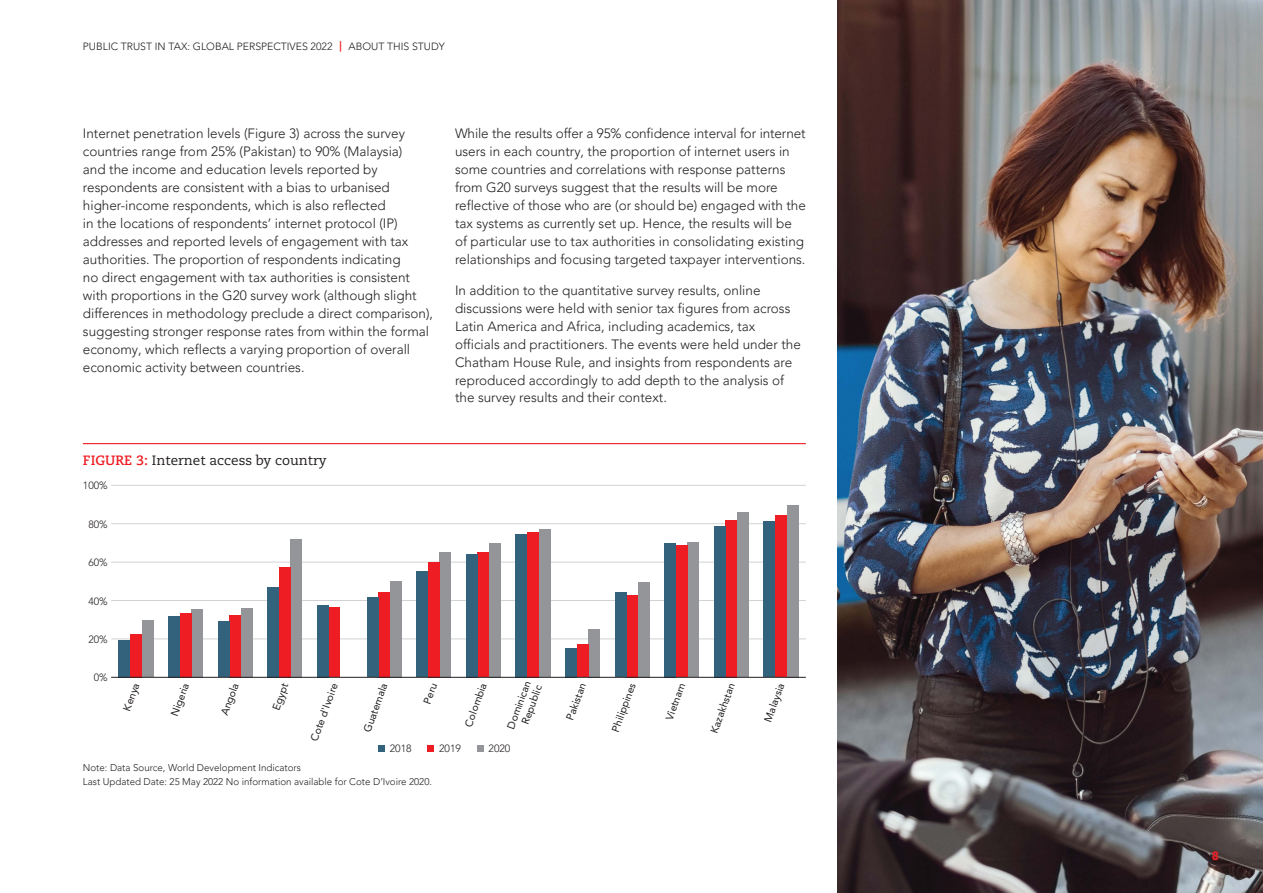
<style>
.page{position:relative;width:1263px;height:893px;background:#fff}
.page>*{position:absolute;margin:0;border:0;box-sizing:border-box;transform-origin:0 0}
.t1{font:300 13.5px/18px "Avenir LT Pro";color:#231f20}
.t2{font:13.5px "Caecilia";color:#231f20}
.t3{font:900 12px "Avenir LT Pro";color:#ee1d23}
.t4{font:10.5px/12px "Avenir LT Pro";color:#231f20;text-align:right}
.t5{font:300 10.5px "Avenir LT Pro";color:#231f20}
.t6{font:300 9.75px/14.1px "Avenir LT Pro";color:#231f20}
.s1{font-weight:800;color:#ee1d23}
.s2{font-weight:700;color:#ee1d23}
</style>
<div class="page">
<img style="left:838px;top:0;width:425px;height:893px">
<hr style="left:83px;top:443px;width:723px;height:1px;background:#ee1d23">
<hr style="left:111px;top:639px;width:695px;height:1px;background:#d1d2d4">
<hr style="left:111px;top:600px;width:695px;height:1px;background:#d1d2d4">
<hr style="left:111px;top:562px;width:695px;height:1px;background:#d1d2d4">
<hr style="left:111px;top:523px;width:695px;height:1px;background:#d1d2d4">
<hr style="left:111px;top:485px;width:695px;height:1px;background:#d1d2d4">
<div style="left:142px;top:621px;width:11px;height:56px;background:#939598"></div>
<div style="left:191px;top:609px;width:12px;height:68px;background:#939598"></div>
<div style="left:241px;top:608px;width:12px;height:69px;background:#939598"></div>
<div style="left:291px;top:539px;width:11px;height:138px;background:#939598"></div>
<div style="left:390px;top:581px;width:11px;height:96px;background:#939598"></div>
<div style="left:439px;top:552px;width:12px;height:125px;background:#939598"></div>
<div style="left:489px;top:543px;width:12px;height:134px;background:#939598"></div>
<div style="left:539px;top:530px;width:11px;height:147px;background:#939598"></div>
<div style="left:588px;top:629px;width:12px;height:48px;background:#939598"></div>
<div style="left:638px;top:582px;width:11px;height:95px;background:#939598"></div>
<div style="left:688px;top:542px;width:11px;height:135px;background:#939598"></div>
<div style="left:737px;top:512px;width:12px;height:165px;background:#939598"></div>
<div style="left:787px;top:505px;width:11px;height:172px;background:#939598"></div>
<div style="left:130px;top:634px;width:12px;height:43px;background:#ee1d23"></div>
<div style="left:180px;top:613px;width:11px;height:64px;background:#ee1d23"></div>
<div style="left:229px;top:615px;width:12px;height:62px;background:#ee1d23"></div>
<div style="left:279px;top:567px;width:12px;height:110px;background:#ee1d23"></div>
<div style="left:329px;top:608px;width:11px;height:69px;background:#ee1d23"></div>
<div style="left:378px;top:592px;width:12px;height:85px;background:#ee1d23"></div>
<div style="left:428px;top:562px;width:11px;height:115px;background:#ee1d23"></div>
<div style="left:477px;top:552px;width:12px;height:125px;background:#ee1d23"></div>
<div style="left:527px;top:532px;width:12px;height:145px;background:#ee1d23"></div>
<div style="left:577px;top:644px;width:11px;height:33px;background:#ee1d23"></div>
<div style="left:626px;top:595px;width:12px;height:82px;background:#ee1d23"></div>
<div style="left:676px;top:545px;width:12px;height:132px;background:#ee1d23"></div>
<div style="left:726px;top:520px;width:11px;height:157px;background:#ee1d23"></div>
<div style="left:775px;top:516px;width:12px;height:161px;background:#ee1d23"></div>
<div style="left:119px;top:640px;width:11px;height:37px;background:#33627d"></div>
<div style="left:168px;top:616px;width:12px;height:61px;background:#33627d"></div>
<div style="left:218px;top:622px;width:11px;height:55px;background:#33627d"></div>
<div style="left:267px;top:587px;width:12px;height:90px;background:#33627d"></div>
<div style="left:317px;top:605px;width:12px;height:72px;background:#33627d"></div>
<div style="left:367px;top:598px;width:11px;height:79px;background:#33627d"></div>
<div style="left:416px;top:571px;width:12px;height:106px;background:#33627d"></div>
<div style="left:466px;top:554px;width:11px;height:123px;background:#33627d"></div>
<div style="left:516px;top:534px;width:11px;height:143px;background:#33627d"></div>
<div style="left:565px;top:648px;width:12px;height:29px;background:#33627d"></div>
<div style="left:615px;top:593px;width:11px;height:84px;background:#33627d"></div>
<div style="left:664px;top:543px;width:12px;height:134px;background:#33627d"></div>
<div style="left:714px;top:526px;width:12px;height:151px;background:#33627d"></div>
<div style="left:764px;top:521px;width:11px;height:156px;background:#33627d"></div>
<hr style="left:111px;top:677px;width:695px;height:1px;background:#231f20">
<svg style="left:378px;top:745px;width:6px;height:6px"></svg>
<svg style="left:428px;top:745px;width:6px;height:6px"></svg>
<svg style="left:477px;top:745px;width:6px;height:6px"></svg>
<p class="t5" style="left:83px;top:41px;width:363px">PUBLIC TRUST IN TAX: GLOBAL PERSPECTIVES 2022 <span class="s1">|</span> ABOUT THIS STUDY</p>
<p class="t1" style="left:83px;top:124px;width:352px">Internet penetration levels (Figure 3) across the survey countries range from 25% (Pakistan) to 90% (Malaysia)<br>and the income and education levels reported by respondents are consistent with a bias to urbanised higher-income respondents, which is also reflected<br>in the locations of respondents’ internet protocol (IP) addresses and reported levels of engagement with tax authorities. The proportion of respondents indicating<br>no direct engagement with tax authorities is consistent with proportions in the G20 survey work (although slight differences in methodology preclude a direct comparison), suggesting stronger response rates from within the formal economy, which reflects a varying proportion of overall economic activity between countries.</p>
<p class="t2" style="left:83px;top:453px;width:245px"><span class="s2">FIGURE 3:</span> Internet access by country</p>
<p class="t5" style="left:83px;top:480px;width:26px">100%</p>
<p class="t5" style="left:88px;top:518px;width:21px">80%</p>
<p class="t5" style="left:88px;top:556px;width:21px">60%</p>
<p class="t5" style="left:88px;top:595px;width:21px">40%</p>
<p class="t5" style="left:88px;top:633px;width:21px">20%</p>
<p class="t1" style="left:455px;top:124px;width:352px">While the results offer a 95% confidence interval for internet users in each country, the proportion of internet users in some countries and correlations with response patterns from G20 surveys suggest that the results will be more reflective of those who are (or should be) engaged with the tax systems as currently set up. Hence, the results will be of particular use to tax authorities in consolidating existing relationships and focusing targeted taxpayer interventions.</p>
<p class="t1" style="left:455px;top:281px;width:347px">In addition to the quantitative survey results, online discussions were held with senior tax figures from across Latin America and Africa, including academics, tax officials and practitioners. The events were held under the Chatham House Rule, and insights from respondents are reproduced accordingly to add depth to the analysis of the survey results and their context.</p>
<p class="t5" style="left:94px;top:672px;width:15px">0%</p>
<p class="t4" style="left:121px;top:708px;width:30px;rotate:-70deg">Kenya</p>
<p class="t4" style="left:168px;top:714px;width:36px;rotate:-70deg">Nigeria</p>
<p class="t4" style="left:218px;top:713px;width:35px;rotate:-70deg">Angola</p>
<p class="t4" style="left:270px;top:707px;width:29px;rotate:-70deg">Egypt</p>
<p class="t4" style="left:308px;top:739px;width:63px;rotate:-70deg">Cote d'Ivoire</p>
<p class="t4" style="left:361px;top:729px;width:53px;rotate:-70deg">Guatemala</p>
<p class="t4" style="left:421px;top:701px;width:23px;rotate:-70deg">Peru</p>
<p class="t4" style="left:462px;top:724px;width:47px;rotate:-70deg">Colombia</p>
<p class="t4" style="left:505px;top:726px;width:52px;rotate:-70deg">Dominican<br>Republic</p>
<p class="t4" style="left:564px;top:718px;width:40px;rotate:-70deg">Pakistan</p>
<p class="t4" style="left:609px;top:729px;width:53px;rotate:-70deg">Philippines</p>
<p class="t4" style="left:663px;top:717px;width:40px;rotate:-70deg">Vietnam</p>
<p class="t4" style="left:708px;top:731px;width:54px;rotate:-70deg">Kazakhstan</p>
<p class="t4" style="left:762px;top:719px;width:42px;rotate:-70deg">Malaysia</p>
<p class="t5" style="left:390px;top:742px;width:23px">2018</p>
<p class="t5" style="left:439px;top:742px;width:23px">2019</p>
<p class="t5" style="left:489px;top:742px;width:23px">2020</p>
<p class="t6" style="left:83px;top:760px;width:351px">Note: Data Source, World Development Indicators<br>Last Updated Date: 25 May 2022 No information available for Cote D’Ivoire 2020.</p>
<p class="t3" style="left:1212px;top:848px;width:9px">8</p>
</div>
